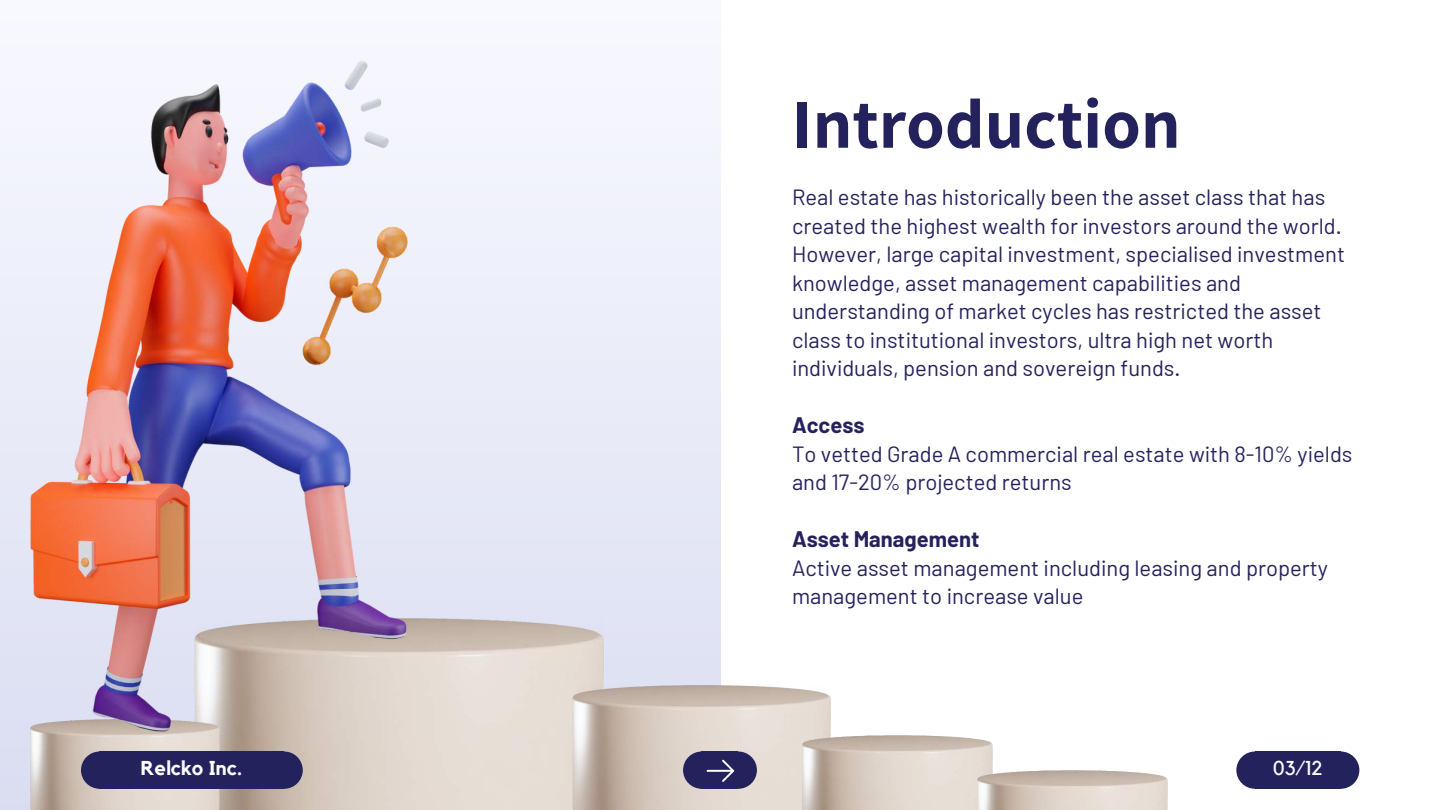
<style>
.page{position:relative;width:1440px;height:810px;background:#fff}
.page>*{position:absolute;margin:0;border:0;box-sizing:border-box;transform-origin:0 0}
.t1{font:700 70px "Assistant";color:#24225c}
.t2{font:22px/28.5px "Barlow";color:#24225c}
.t3{font:700 22px "Barlow";color:#24225c}
.t4{font:700 20px "Kollektif";color:#fefefe}
.t5{font:20px "Kollektif";color:#fff}
</style>
<div class="page">
<div style="left:0;top:0;width:720px;height:810px;background:#edeffa"></div>
<img style="left:219px;top:619px;width:384px;height:191px">
<img style="left:30px;top:732px;width:189px;height:78px">
<img style="left:572px;top:686px;width:259px;height:124px">
<img style="left:803px;top:736px;width:189px;height:74px">
<img style="left:978px;top:771px;width:189px;height:39px">
<img style="left:30px;top:61px;width:378px;height:671px">
<div style="left:81px;top:752px;width:37px;height:37px;background:#24225c;border-radius:50%"></div>
<div style="left:265px;top:752px;width:38px;height:37px;background:#24225c;border-radius:50%"></div>
<div style="left:100px;top:751px;width:184px;height:38px;background:#24225c"></div>
<div style="left:1236px;top:752px;width:38px;height:37px;background:#24225c;border-radius:50%"></div>
<div style="left:1322px;top:752px;width:37px;height:37px;background:#24225c;border-radius:50%"></div>
<div style="left:1255px;top:751px;width:86px;height:38px;background:#24225c"></div>
<div style="left:683px;top:752px;width:37px;height:37px;background:#24225c;border-radius:50%"></div>
<div style="left:720px;top:752px;width:37px;height:37px;background:#24225c;border-radius:50%"></div>
<div style="left:702px;top:751px;width:36px;height:38px;background:#24225c"></div>
<svg style="left:707px;top:760px;width:27px;height:22px"></svg>
<h1 class="t1" style="left:792px;top:76px;width:390px">Introduction</h1>
<p class="t2" style="left:792px;top:182px;width:555px">Real estate has historically been the asset class that has created the highest wealth for investors around the world.<br>However, large capital investment, specialised investment knowledge, asset management capabilities and understanding of market cycles has restricted the asset class to institutional investors, ultra high net worth individuals, pension and sovereign funds.</p>
<p class="t3" style="left:792px;top:412px;width:74px">Access</p>
<p class="t2" style="left:792px;top:439px;width:562px">To vetted Grade A commercial real estate with 8-10% yields and 17-20% projected returns</p>
<p class="t3" style="left:792px;top:526px;width:189px">Asset Management</p>
<p class="t2" style="left:792px;top:553px;width:538px">Active asset management including leasing and property management to increase value</p>
<p class="t4" style="left:141px;top:757px;width:103px">Relcko Inc.</p>
<p class="t5" style="left:1273px;top:757px;width:51px">03/12</p>
</div>
